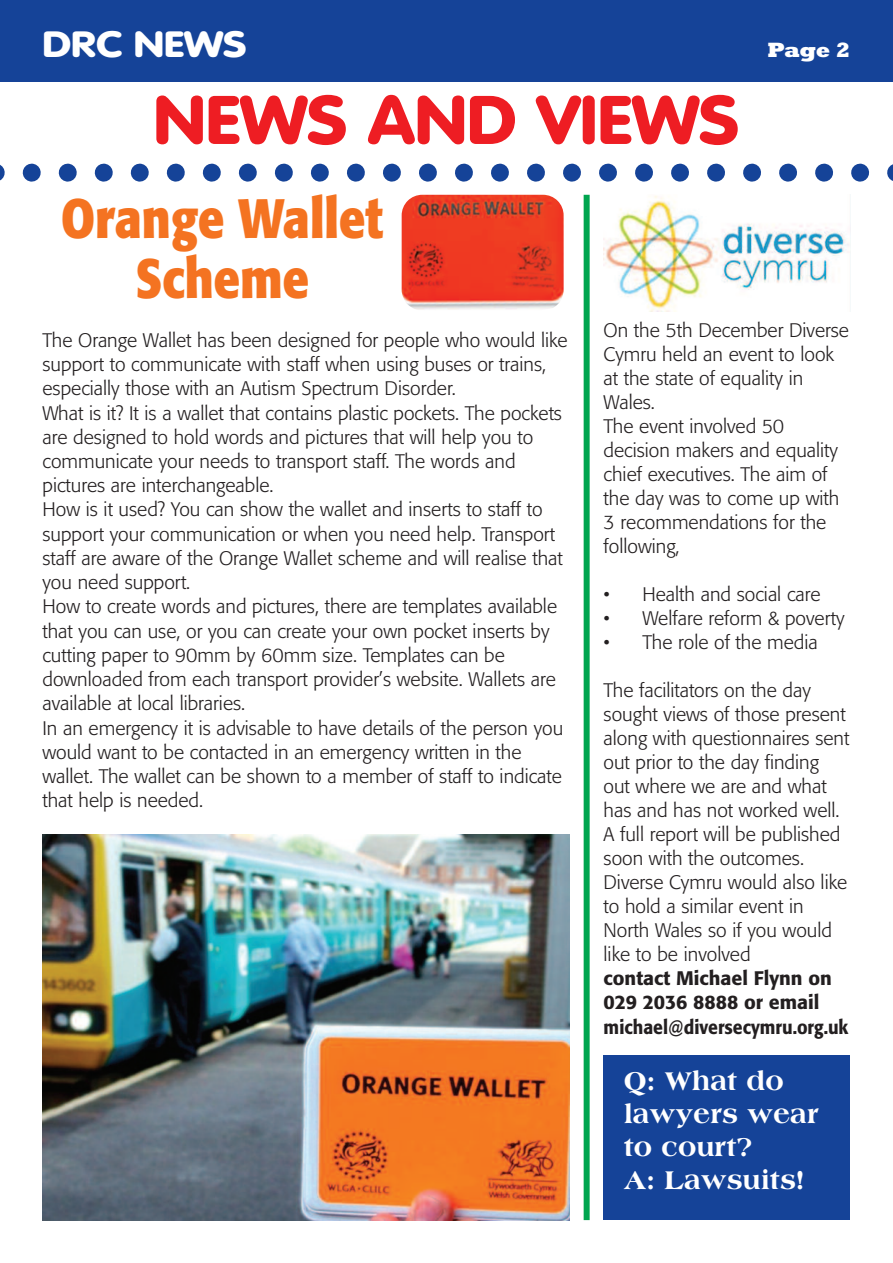
<style>
.page{position:relative;width:893px;height:1263px;background:#fff}
.page>*{position:absolute;margin:0;border:0;box-sizing:border-box;transform-origin:0 0}
.t1{font:900 67.5px "VAG Rounded";color:#ee1d23;scale:1.1 1}
.t2{font:700 54.9px/59.8px "Formata";color:#f47321;text-align:center;scale:.85 1}
.t3{font:900 36px "VAG Rounded";color:#fff;scale:1.2 1}
.t4{font:800 27.45px/32.8px "Americana";color:#fff}
.t5{font:800 21px "Rockwell";color:#fff}
.t6{font:300 19.5px/24px "Formata";color:#231f20}
.t7{font:500 19.5px/24.5px "Formata";color:#231f20}
</style>
<div class="page">
<div style="left:0;top:0;width:893px;height:82px;background:#154398"></div>
<svg style="left:0;top:164px;width:893px;height:18px"></svg>
<div style="left:584px;top:195px;width:6px;height:1025px;background:#00a54f"></div>
<img style="left:604px;top:195px;width:245px;height:117px">
<img style="left:43px;top:834px;width:527px;height:386px">
<img style="left:402px;top:195px;width:162px;height:115px">
<div style="left:604px;top:1055px;width:246px;height:165px;background:#154398"></div>
<h3 class="t3" style="left:43px;top:30px;width:172px">DRC NEWS</h3>
<p class="t5" style="left:767px;top:38px;width:84px">Page 2</p>
<h1 class="t1" style="left:153px;top:92px;width:534px">NEWS AND VIEWS</h1>
<h2 class="t2" style="left:61px;top:194px;width:380px">Orange Wallet<br>Scheme</h2>
<p class="t6" style="left:42px;top:329px;width:527px">The Orange Wallet has been designed for people who would like support to communicate with staff when using buses or trains, especially those with an Autism Spectrum Disorder.<br>What is it? It is a wallet that contains plastic pockets. The pockets are designed to hold words and pictures that will help you to communicate your needs to transport staff. The words and pictures are interchangeable.<br>How is it used? You can show the wallet and inserts to staff to support your communication or when you need help. Transport staff are aware of the Orange Wallet scheme and will realise that you need support.<br>How to create words and pictures, there are templates available that you can use, or you can create your own pocket inserts by cutting paper to 90mm by 60mm size. Templates can be downloaded from each transport provider’s website. Wallets are available at local libraries.<br>In an emergency it is advisable to have details of the person you would want to be contacted in an emergency written in the wallet. The wallet can be shown to a member of staff to indicate that help is needed.</p>
<p class="t6" style="left:604px;top:320px;width:247px">On the 5th December Diverse<br>Cymru held an event to look at the state of equality in<br>Wales.<br>The event involved 50 decision makers and equality chief executives. The aim of the day was to come up with<br>3 recommendations for the following,</p>
<p class="t6" style="left:604px;top:584px;width:219px">• Health and social care</p>
<p class="t6" style="left:604px;top:608px;width:242px">• Welfare reform &amp; poverty</p>
<p class="t6" style="left:604px;top:632px;width:216px">• The role of the media</p>
<p class="t6" style="left:604px;top:680px;width:247px">The facilitators on the day sought views of those present along with questionnaires sent out prior to the day finding out where we are and what has and has not worked well.<br>A full report will be published soon with the outcomes.<br>Diverse Cymru would also like to hold a similar event in<br>North Wales so if you would like to be involved</p>
<p class="t7" style="left:604px;top:967px;width:246px">contact Michael Flynn on<br>029 2036 8888 or email michael@diversecymru.org.uk</p>
<h3 class="t4" style="left:624px;top:1067px;width:197px">Q: What do lawyers wear to court?<br>A: Lawsuits!</h3>
</div>
